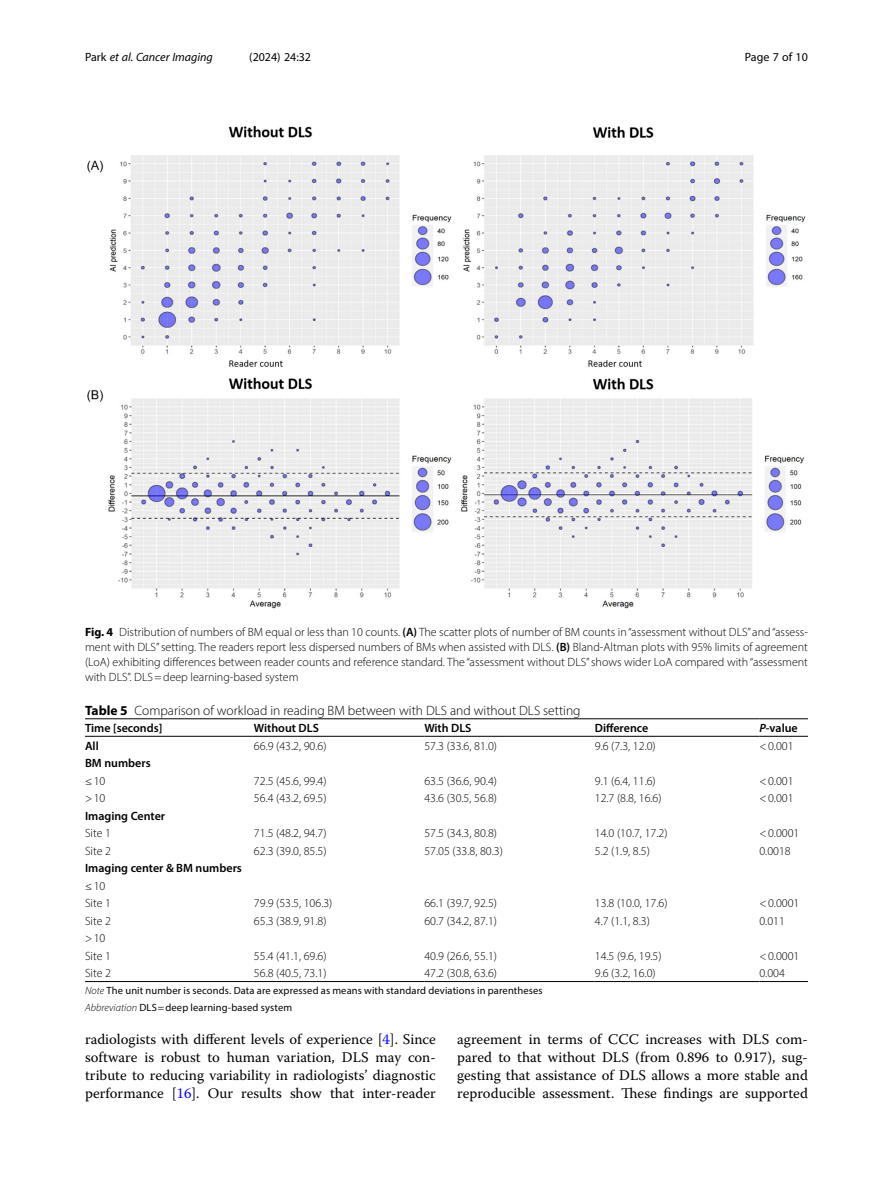
<style>
.page{position:relative;width:893px;height:1191px;background:#fff}
.page>*{position:absolute;margin:0;border:0;box-sizing:border-box;transform-origin:0 0}
.Body_Text_Indent{font:14.7px/18px "Warnock Pro";color:#000;text-align:justify}
.Table_Caption{font:300 13.5px "Myriad Pro";color:#000}
.Table_Body{font:300 12px "Myriad Pro";color:#000}
.Figure_Caption{font:300 12px/15px "Myriad Pro";color:#000;text-align:justify}
.Table_Body-2{font:600 12px "Myriad Pro";color:#000}
.Table_Head{font:600 12px "Myriad Pro";color:#000}
.t1{font:italic 12px "Myriad Pro";color:#000}
.t2{font:12px "Myriad Pro";color:#000}
.Table_Footnote{font:10.5px "Myriad Pro";letter-spacing:.015em;color:#000}
.s1{font-style:normal}
.s2{font-weight:700}
.s3{font-weight:600}
.s4{font-style:italic}
.s5{font-weight:300;font-style:italic}
.s6{color:#00f}
</style>
<div class="page">
<hr style="left:85px;top:736px;width:169px;height:1px;background:#000">
<hr style="left:254px;top:718px;width:170px;height:1px;background:#000">
<hr style="left:254px;top:736px;width:170px;height:1px;background:#000">
<hr style="left:424px;top:718px;width:171px;height:1px;background:#000">
<hr style="left:424px;top:736px;width:171px;height:1px;background:#000">
<hr style="left:595px;top:718px;width:164px;height:1px;background:#000">
<hr style="left:595px;top:736px;width:164px;height:1px;background:#000">
<hr style="left:759px;top:718px;width:49px;height:1px;background:#000">
<hr style="left:759px;top:736px;width:49px;height:1px;background:#000">
<hr style="left:254px;top:981px;width:170px;height:1px;background:#000">
<hr style="left:424px;top:981px;width:171px;height:1px;background:#000">
<hr style="left:595px;top:981px;width:164px;height:1px;background:#000">
<hr style="left:759px;top:981px;width:49px;height:1px;background:#000">
<hr style="left:85px;top:981px;width:169px;height:1px;background:#000">
<hr style="left:85px;top:718px;width:169px;height:1px;background:#000">
<img style="left:87px;top:126px;width:719px;height:482px">
<p class="t1" style="left:85px;top:50px;width:129px"><span class="s1">Park</span> et al. Cancer Imaging</p>
<p class="t2" style="left:249px;top:50px;width:63px">(2024) 24:32</p>
<p class="t2" style="left:745px;top:50px;width:65px">Page 7 of 10</p>
<p class="Figure_Caption" style="left:85px;top:624px;width:724px"><span class="s2">Fig. 4</span> Distribution of numbers of BM equal or less than 10 counts. <span class="s3">(A)</span> The scatter plots of number of BM counts in “assessment without DLS” and “assess&shy;ment with DLS” setting. The readers report less dispersed numbers of BMs when assisted with DLS. <span class="s3">(B)</span> Bland-Altman plots with 95% limits of agreement (LoA) exhibiting differences between reader counts and reference standard. The “assessment without DLS” shows wider LoA compared with “assessment with DLS”. DLS=deep learning-based system</p>
<p class="Table_Caption" style="left:85px;top:702px;width:497px"><span class="s2">Table 5</span> Comparison of workload in reading BM between with DLS and without DLS setting</p>
<p class="Table_Head" style="left:85px;top:720px;width:79px">Time [seconds]</p>
<p class="Table_Head" style="left:254px;top:720px;width:66px">Without DLS</p>
<p class="Table_Head" style="left:424px;top:720px;width:49px">With DLS</p>
<p class="Table_Head" style="left:595px;top:720px;width:55px">Difference</p>
<p class="Table_Head" style="left:759px;top:720px;width:40px"><span class="s4">P</span>-value</p>
<p class="Table_Body-2" style="left:85px;top:738px;width:15px">All</p>
<p class="Table_Body" style="left:254px;top:738px;width:74px">66.9 (43.2, 90.6)</p>
<p class="Table_Body" style="left:424px;top:738px;width:74px">57.3 (33.6, 81.0)</p>
<p class="Table_Body" style="left:595px;top:738px;width:62px">9.6 (7.3, 12.0)</p>
<p class="Table_Body" style="left:759px;top:738px;width:36px">&lt;0.001</p>
<p class="Table_Body-2" style="left:85px;top:755px;width:67px">BM numbers</p>
<p class="Table_Body" style="left:85px;top:773px;width:22px">≤10</p>
<p class="Table_Body" style="left:254px;top:773px;width:74px">72.5 (45.6, 99.4)</p>
<p class="Table_Body" style="left:424px;top:773px;width:74px">63.5 (36.6, 90.4)</p>
<p class="Table_Body" style="left:595px;top:773px;width:62px">9.1 (6.4, 11.6)</p>
<p class="Table_Body" style="left:759px;top:773px;width:36px">&lt;0.001</p>
<p class="Table_Body" style="left:85px;top:791px;width:22px">&gt;10</p>
<p class="Table_Body" style="left:254px;top:791px;width:74px">56.4 (43.2, 69.5)</p>
<p class="Table_Body" style="left:424px;top:791px;width:74px">43.6 (30.5, 56.8)</p>
<p class="Table_Body" style="left:595px;top:791px;width:68px">12.7 (8.8, 16.6)</p>
<p class="Table_Body" style="left:759px;top:791px;width:36px">&lt;0.001</p>
<p class="Table_Body-2" style="left:85px;top:808px;width:82px">Imaging Center</p>
<p class="Table_Body" style="left:85px;top:826px;width:28px">Site 1</p>
<p class="Table_Body" style="left:254px;top:826px;width:74px">71.5 (48.2, 94.7)</p>
<p class="Table_Body" style="left:424px;top:826px;width:74px">57.5 (34.3, 80.8)</p>
<p class="Table_Body" style="left:595px;top:826px;width:74px">14.0 (10.7, 17.2)</p>
<p class="Table_Body" style="left:759px;top:826px;width:42px">&lt;0.0001</p>
<p class="Table_Body" style="left:85px;top:843px;width:28px">Site 2</p>
<p class="Table_Body" style="left:254px;top:843px;width:74px">62.3 (39.0, 85.5)</p>
<p class="Table_Body" style="left:424px;top:843px;width:80px">57.05 (33.8, 80.3)</p>
<p class="Table_Body" style="left:595px;top:843px;width:57px">5.2 (1.9, 8.5)</p>
<p class="Table_Body" style="left:759px;top:843px;width:33px">0.0018</p>
<p class="Table_Body-2" style="left:85px;top:860px;width:158px">Imaging center &amp; BM numbers</p>
<p class="Table_Body" style="left:85px;top:878px;width:22px">≤10</p>
<p class="Table_Body" style="left:85px;top:896px;width:28px">Site 1</p>
<p class="Table_Body" style="left:254px;top:896px;width:80px">79.9 (53.5, 106.3)</p>
<p class="Table_Body" style="left:424px;top:896px;width:74px">66.1 (39.7, 92.5)</p>
<p class="Table_Body" style="left:595px;top:896px;width:74px">13.8 (10.0, 17.6)</p>
<p class="Table_Body" style="left:759px;top:896px;width:42px">&lt;0.0001</p>
<p class="Table_Body" style="left:85px;top:913px;width:28px">Site 2</p>
<p class="Table_Body" style="left:254px;top:913px;width:74px">65.3 (38.9, 91.8)</p>
<p class="Table_Body" style="left:424px;top:913px;width:74px">60.7 (34.2, 87.1)</p>
<p class="Table_Body" style="left:595px;top:913px;width:57px">4.7 (1.1, 8.3)</p>
<p class="Table_Body" style="left:759px;top:913px;width:27px">0.011</p>
<p class="Table_Body" style="left:85px;top:931px;width:22px">&gt;10</p>
<p class="Table_Body" style="left:85px;top:948px;width:28px">Site 1</p>
<p class="Table_Body" style="left:254px;top:948px;width:74px">55.4 (41.1, 69.6)</p>
<p class="Table_Body" style="left:424px;top:948px;width:74px">40.9 (26.6, 55.1)</p>
<p class="Table_Body" style="left:595px;top:948px;width:68px">14.5 (9.6, 19.5)</p>
<p class="Table_Body" style="left:759px;top:948px;width:42px">&lt;0.0001</p>
<p class="Table_Body" style="left:85px;top:966px;width:28px">Site 2</p>
<p class="Table_Body" style="left:254px;top:966px;width:74px">56.8 (40.5, 73.1)</p>
<p class="Table_Body" style="left:424px;top:966px;width:74px">47.2 (30.8, 63.6)</p>
<p class="Table_Body" style="left:595px;top:966px;width:62px">9.6 (3.2, 16.0)</p>
<p class="Table_Body" style="left:759px;top:966px;width:27px">0.004</p>
<p class="Table_Footnote" style="left:85px;top:983px;width:459px"><span class="s5">Note</span> The unit number is seconds. Data are expressed as means with standard deviations in parentheses</p>
<p class="Table_Footnote" style="left:85px;top:1000px;width:209px"><span class="s5">Abbreviation</span> DLS deep learning-based system</p>
<p class="Body_Text_Indent" style="left:85px;top:1030px;width:352px">radiologists with different levels of experience [<span class="s6">4</span>]. Since software is robust to human variation, DLS may con&shy;tribute to reducing variability in radiologists’ diagnostic performance [<span class="s6">16</span>]. Our results show that inter-reader</p>
<p class="Body_Text_Indent" style="left:457px;top:1030px;width:352px">agreement in terms of CCC increases with DLS com&shy;pared to that without DLS (from 0.896 to 0.917), sug&shy;gesting that assistance of DLS allows a more stable and reproducible assessment. These findings are supported</p>
</div>
